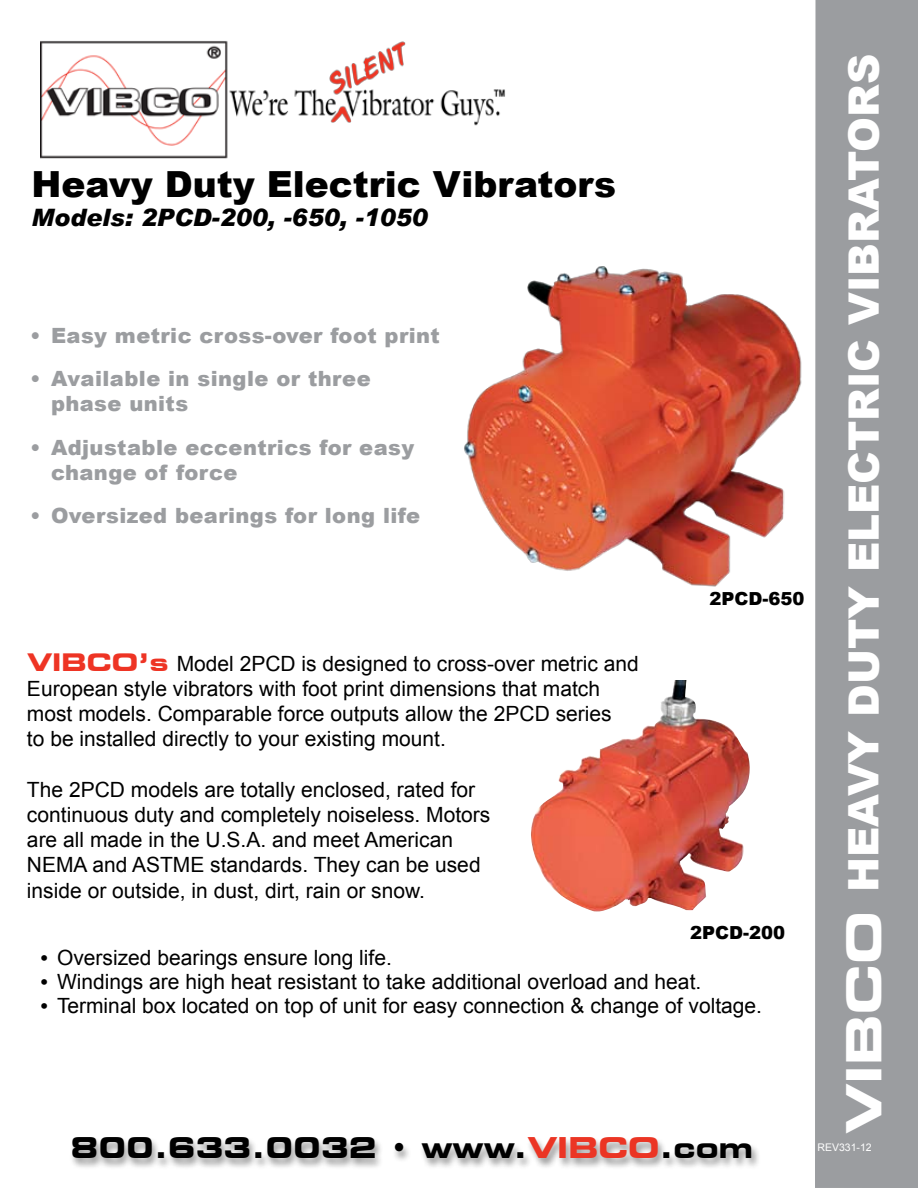
<style>
.page{position:relative;width:918px;height:1188px;background:#fff}
.page>*{position:absolute;margin:0;border:0;box-sizing:border-box;transform-origin:0 0}
.t1{font:900 42px "Arial";color:#fff}
.t2{font:900 36px "Arial";color:#000}
.t3{font:700 expanded 28.5px "Square 721 BT";color:#000}
.t4{font:italic 900 24px "Arial";color:#000}
.t5{font:21px/25.2px "Arial";color:#000}
.t6{font:900 21px/25.2px "Arial";letter-spacing:.02em;color:#9b9da0}
.t7{font:900 18px "Arial";color:#000}
.t8{font:10.5px "Arial";color:#fff}
.s1{font-family:"Square 721 BT";font-weight:700;font-stretch:expanded;font-size:24px;color:#ee3424}
.s2{font-family:"Myriad Pro";font-size:27px}
.s3{color:#eb3524}
.s4{font-family:"Square 721 BT";font-weight:700;font-stretch:expanded;font-size:48px}
</style>
<div class="page">
<div style="left:815px;top:0;width:103px;height:1188px;background:#9b9da0"></div>
<div style="left:69px;top:1137px;width:692px;height:33px;background:#000;opacity:.4"></div>
<img style="left:41px;top:41px;width:464px;height:118px">
<img style="left:531px;top:680px;width:219px;height:232px">
<img style="left:464px;top:266px;width:338px;height:321px">
<h2 class="t2" style="left:32px;top:158px;width:586px">Heavy Duty Electric Vibrators</h2>
<p class="t4" style="left:32px;top:202px;width:398px">Models: 2PCD-200, -650, -1050</p>
<p class="t6" style="left:30px;top:322px;width:411px">• Easy metric cross-over foot print</p>
<p class="t6" style="left:51px;top:365px;width:321px;text-indent:-21px">• Available in single or three phase units</p>
<p class="t6" style="left:51px;top:434px;width:365px;text-indent:-21px">• Adjustable eccentrics for easy change of force</p>
<p class="t6" style="left:30px;top:502px;width:392px">• Oversized bearings for long life</p>
<p class="t5" style="left:27px;top:651px;width:613px"><span class="s1">VIBCO’s</span> Model 2PCD is designed to cross-over metric and European style vibrators with foot print dimensions that match most models. Comparable force outputs allow the 2PCD series<br>to be installed directly to your existing mount.</p>
<p class="t5" style="left:27px;top:777px;width:465px">The 2PCD models are totally enclosed, rated for continuous duty and completely noiseless. Motors are all made in the U.S.A. and meet American NEMA and ASTME standards. They can be used inside or outside, in dust, dirt, rain or snow.</p>
<p class="t7" style="left:710px;top:586px;width:97px">2PCD-650</p>
<p class="t7" style="left:690px;top:920px;width:97px">2PCD-200</p>
<p class="t5" style="left:40px;top:945px;width:353px"><span class="s2">•</span> Oversized bearings ensure long life.</p>
<p class="t5" style="left:40px;top:969px;width:662px"><span class="s2">•</span> Windings are high heat resistant to take additional overload and heat.</p>
<p class="t5" style="left:40px;top:993px;width:723px"><span class="s2">•</span> Terminal box located on top of unit for easy connection &amp; change of voltage.</p>
<h3 class="t3" style="left:70px;top:1130px;width:684px">800.633.0032 • www.<span class="s3">VIBCO</span>.com</h3>
<h1 class="t1" style="left:833px;top:1134px;width:1082px;rotate:-90deg"><span class="s4">VIBCO</span> HEAVY DUTY ELECTRIC VIBRATORS</h1>
<p class="t8" style="left:818px;top:1140px;width:56px">REV331-12</p>
</div>
